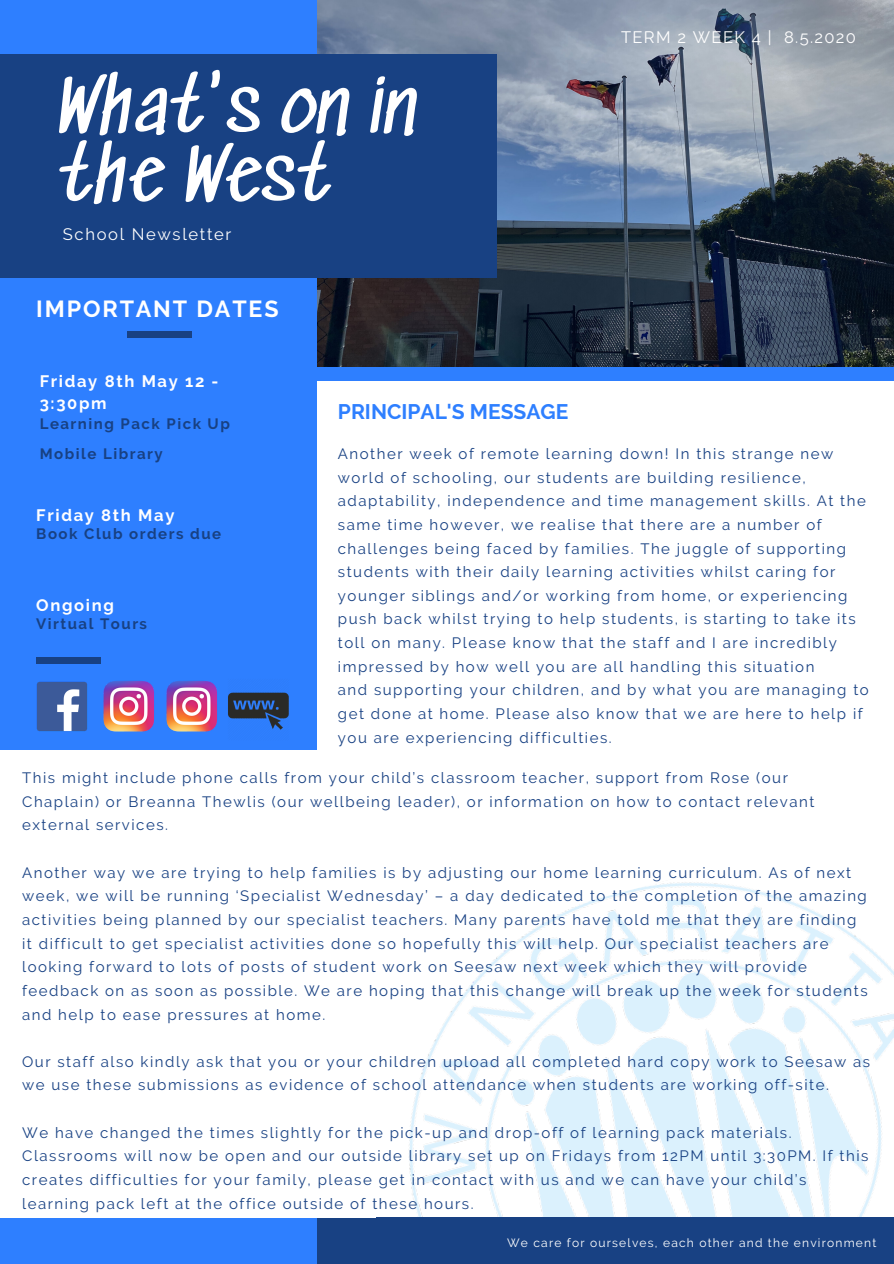
<style>
.page{position:relative;width:894px;height:1264px;background:#fff}
.page>*{position:absolute;margin:0;border:0;box-sizing:border-box;transform-origin:0 0}
.t1{font:72px/68.7px "Sedgwick Ave";color:#fff}
.t2{font:700 23.25px "Raleway";letter-spacing:.08em;color:#fff}
.t3{font:700 21px "Raleway";color:#2e7fff}
.t4{font:700 16.5px/22.5px "Raleway";letter-spacing:.1em;color:#fff}
.t5{font:16.5px "Raleway";letter-spacing:.08em;color:#fff}
.t6{font:16.5px "Raleway";letter-spacing:.1em;color:#fff}
.t7{font:15px/23.7px "Raleway";letter-spacing:.1em;color:#184183}
.t8{font:700 15px "Raleway";letter-spacing:.1em;color:#184183}
.t9{font:12px "Raleway";letter-spacing:.1em;color:#fff}
</style>
<div class="page">
<img style="left:316px;top:0;width:577px;height:367px">
<img style="left:409px;top:882px;width:484px;height:335px">
<div style="left:310px;top:1217px;width:583px;height:46px;background:#184183"></div>
<div style="left:0;top:0;width:316px;height:1263px;background:#2e7fff"></div>
<div style="left:0;top:750px;width:375px;height:467px;background:#fff"></div>
<div style="left:0;top:54px;width:496px;height:223px;background:#184183"></div>
<div style="left:289px;top:367px;width:604px;height:13px;background:#2e7fff"></div>
<div style="left:127px;top:331px;width:64px;height:6px;background:#184183"></div>
<div style="left:36px;top:657px;width:64px;height:6px;background:#184183"></div>
<img style="left:36px;top:681px;width:51px;height:51px">
<img style="left:103px;top:681px;width:51px;height:51px">
<img style="left:228px;top:692px;width:61px;height:38px">
<img style="left:166px;top:681px;width:51px;height:51px">
<h1 class="t1" style="left:57px;top:78px;width:361px">What's on in the West</h1>
<p class="t6" style="left:63px;top:225px;width:170px">School Newsletter</p>
<h2 class="t2" style="left:36px;top:295px;width:244px">IMPORTANT DATES</h2>
<p class="t4" style="left:40px;top:369px;width:180px">Friday 8th May 12 -<br>3:30pm</p>
<p class="t8" style="left:40px;top:415px;width:192px">Learning Pack Pick Up</p>
<h3 class="t3" style="left:338px;top:399px;width:232px">PRINCIPAL'S MESSAGE</h3>
<p class="t5" style="left:621px;top:27px;width:236px">TERM 2 WEEK 4 | 8.5.2020</p>
<p class="t8" style="left:40px;top:445px;width:124px">Mobile Library</p>
<p class="t4" style="left:36px;top:503px;width:140px">Friday 8th May</p>
<p class="t8" style="left:36px;top:524px;width:186px">Book Club orders due</p>
<p class="t4" style="left:36px;top:594px;width:79px">Ongoing</p>
<p class="t8" style="left:36px;top:615px;width:112px">Virtual Tours</p>
<p class="t7" style="left:338px;top:442px;width:532px">Another week of remote learning down! In this strange new world of schooling, our students are building resilience, adaptability, independence and time management skills. At the same time however, we realise that there are a number of challenges being faced by families. The juggle of supporting students with their daily learning activities whilst caring for younger siblings and/or working from home, or experiencing push back whilst trying to help students, is starting to take its toll on many. Please know that the staff and I are incredibly impressed by how well you are all handling this situation<br>and supporting your children, and by what you are managing to get done at home. Please also know that we are here to help if you are experiencing difficulties.</p>
<p class="t7" style="left:22px;top:765px;width:793px">This might include phone calls from your child’s classroom teacher, support from Rose (our<br>Chaplain) or Breanna Thewlis (our wellbeing leader), or information on how to contact relevant external services.</p>
<p class="t7" style="left:22px;top:860px;width:846px">Another way we are trying to help families is by adjusting our home learning curriculum. As of next week, we will be running ‘Specialist Wednesday’ – a day dedicated to the completion of the amazing activities being planned by our specialist teachers. Many parents have told me that they are finding it difficult to get specialist activities done so hopefully this will help. Our specialist teachers are looking forward to lots of posts of student work on Seesaw next week which they will provide feedback on as soon as possible. We are hoping that this change will break up the week for students and help to ease pressures at home.</p>
<p class="t7" style="left:22px;top:1049px;width:849px">Our staff also kindly ask that you or your children upload all completed hard copy work to Seesaw as we use these submissions as evidence of school attendance when students are working off-site.</p>
<p class="t7" style="left:22px;top:1120px;width:847px">We have changed the times slightly for the pick-up and drop-off of learning pack materials.<br>Classrooms will now be open and our outside library set up on Fridays from 12PM until 3:30PM. If this creates difficulties for your family, please get in contact with us and we can have your child’s learning pack left at the office outside of these hours.</p>
<p class="t9" style="left:507px;top:1235px;width:370px">We care for ourselves, each other and the environment</p>
</div>
